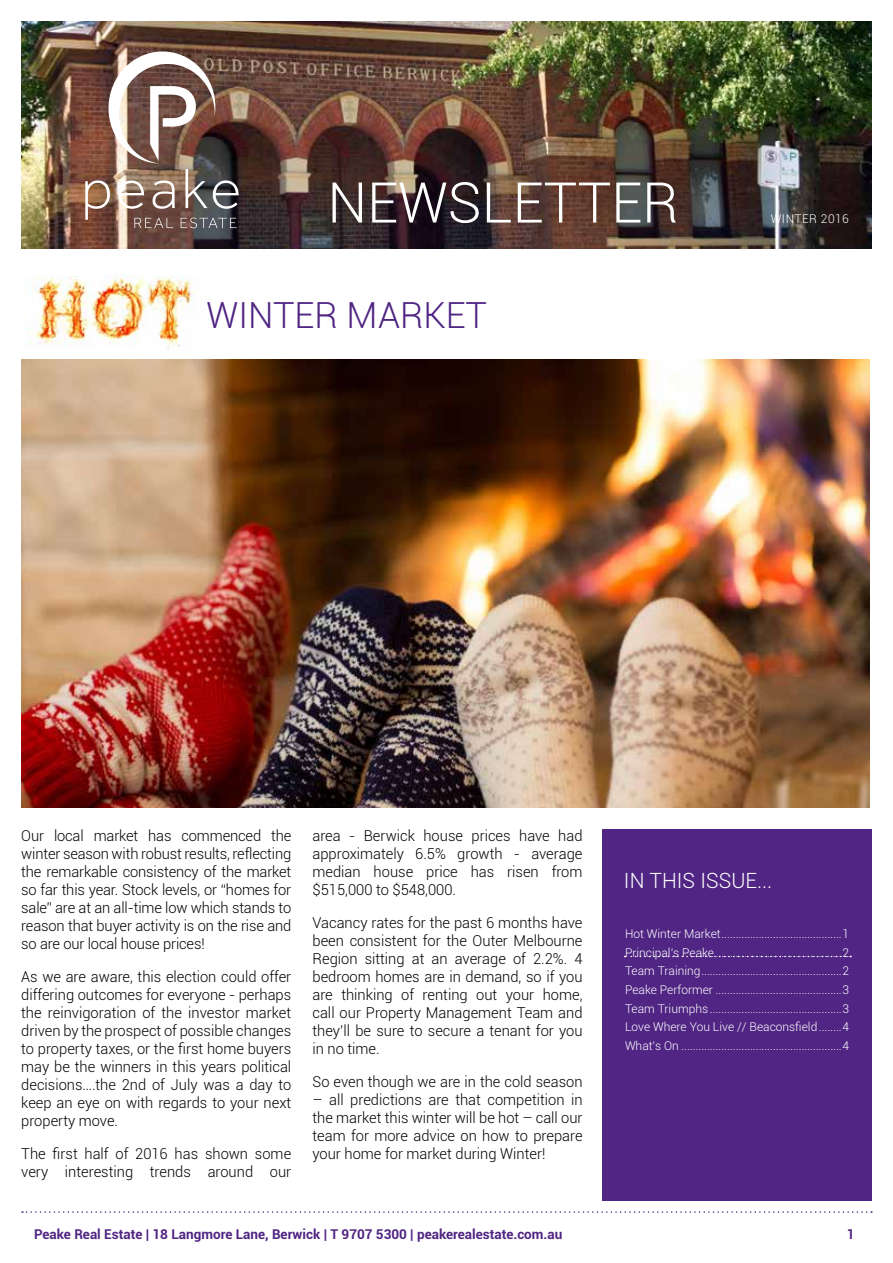
<style>
.page{position:relative;width:893px;height:1263px;background:#fff}
.page>*{position:absolute;margin:0;border:0;box-sizing:border-box;transform-origin:0 0}
.t1{font:300 56.25px "Roboto";color:#fff}
.t2{font:300 36px "Roboto";color:#502583}
.t3{font:300 21px "Roboto";color:#fff}
.t4{font:300 15px/18px "Roboto";color:#000;text-align:justify}
.t5{font:700 13.5px "Roboto";color:#502583}
.t6{font:300 12px/18.6px "Roboto";color:#fff;text-align:justify}
.t7{font:300 12px "Roboto";letter-spacing:.04em;color:#fff}
</style>
<div class="page">
<img style="left:21px;top:21px;width:851px;height:227px">
<div style="left:603px;top:830px;width:269px;height:371px;background:#502583"></div>
<svg style="left:22px;top:1211px;width:850px;height:2px"></svg>
<svg style="left:625px;top:956px;width:226px;height:1px"></svg>
<img style="left:85px;top:51px;width:154px;height:177px">
<img style="left:21px;top:359px;width:848px;height:449px">
<img style="left:146px;top:277px;width:49px;height:73px">
<img style="left:92px;top:275px;width:54px;height:70px">
<img style="left:26px;top:276px;width:65px;height:70px">
<h1 class="t1" style="left:327px;top:164px;width:353px">NEWSLETTER</h1>
<h2 class="t2" style="left:207px;top:290px;width:282px">WINTER MARKET</h2>
<p class="t7" style="left:771px;top:211px;width:80px">WINTER 2016</p>
<p class="t4" style="left:21px;top:826px;width:272px">Our local market has commenced the winter season with robust results, reflecting the remarkable consistency of the market so far this year. Stock levels, or “homes for sale” are at an all-time low which stands to reason that buyer activity is on the rise and so are our local house prices!</p>
<p class="t4" style="left:21px;top:967px;width:272px">As we are aware, this election could offer differing outcomes for everyone - perhaps the reinvigoration of the investor market driven by the prospect of possible changes to property taxes, or the first home buyers may be the winners in this years political decisions….the 2nd of July was a day to keep an eye on with regards to your next property move.</p>
<p class="t4" style="left:21px;top:1144px;width:272px">The first half of 2016 has shown some very interesting trends around our</p>
<p class="t4" style="left:312px;top:826px;width:272px">area - Berwick house prices have had approximately 6.5% growth - average median house price has risen from $515,000 to $548,000.</p>
<p class="t4" style="left:312px;top:913px;width:272px">Vacancy rates for the past 6 months have been consistent for the Outer Melbourne Region sitting at an average of 2.2%. 4 bedroom homes are in demand, so if you are thinking of renting out your home, call our Property Management Team and they’ll be sure to secure a tenant for you in no time.</p>
<p class="t4" style="left:312px;top:1072px;width:272px">So even though we are in the cold season</p>
<p class="t4" style="left:312px;top:1090px;width:272px">– all predictions are that competition in the market this winter will be hot – call our team for more advice on how to prepare your home for market during Winter!</p>
<h3 class="t3" style="left:624px;top:866px;width:150px">IN THIS ISSUE...</h3>
<p class="t6" style="left:625px;top:924px;width:225px">Hot Winter Market..........................................1<br>Principal’s Peake............................................2<br>Team Training.................................................2<br>Peake Performer ............................................3<br>Team Triumphs ..............................................3<br>Love Where You Live // Beaconsfield........4<br>What’s On ........................................................4</p>
<p class="t5" style="left:34px;top:1224px;width:530px">Peake Real Estate | 18 Langmore Lane, Berwick | T 9707 5300 | peakerealestate.com.au</p>
<p class="t5" style="left:847px;top:1224px;width:9px">1</p>
</div>
